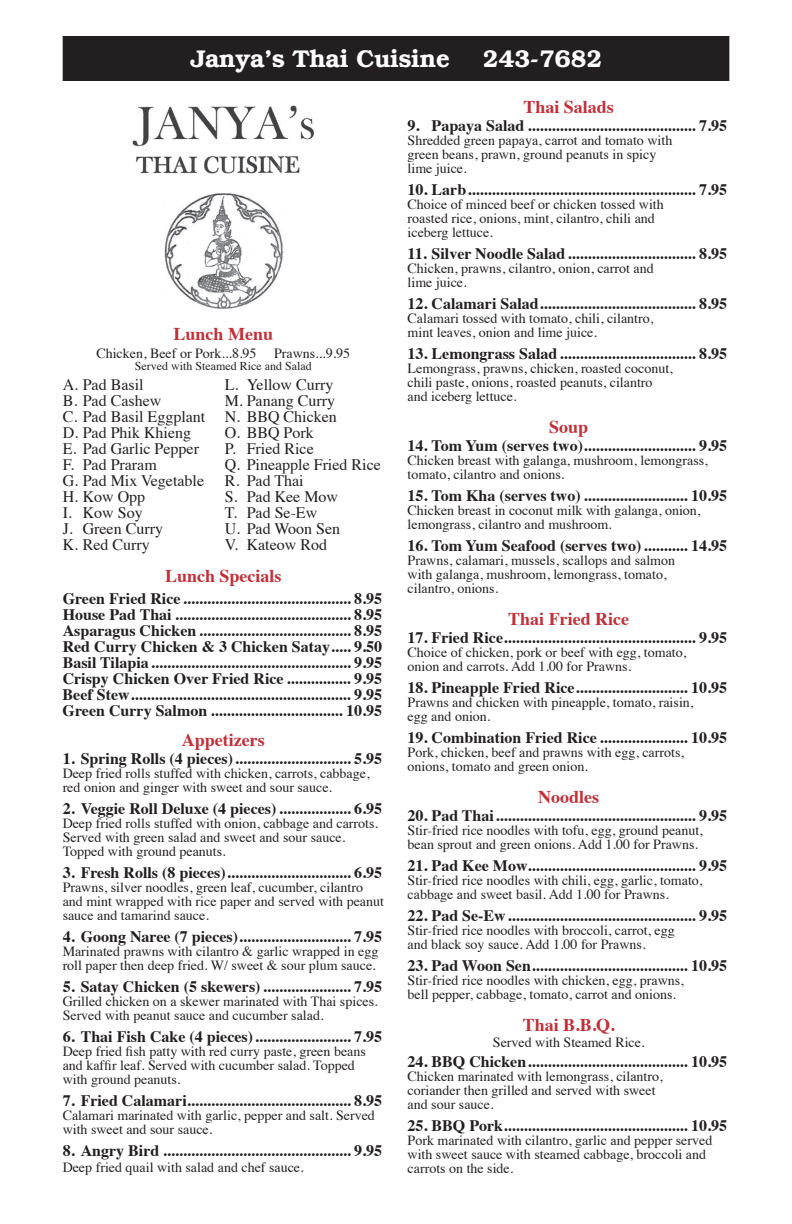
<style>
.page{position:relative;width:792px;height:1224px;background:#fff}
.page>*{position:absolute;margin:0;border:0;box-sizing:border-box;transform-origin:0 0}
.t1{font:600 24px "Bookman";color:#fff}
.t2{font:700 18px "Times";color:#c13039}
.t3{font:700 16px/16px "Times";color:#231f20;text-align:justify}
.t4{font:16px/16px "Times";color:#231f20;text-align:justify}
.t5{font:14px/14px "Times";color:#231f20}
.t6{font:12px "Times";color:#231f20}
</style>
<div class="page">
<div style="left:63px;top:36px;width:666px;height:44px;background:#231f20"></div>
<div style="left:63px;top:36px;width:666px;height:45px;border:1px solid #231f20"></div>
<img style="left:132px;top:105px;width:182px;height:69px">
<img style="left:164px;top:192px;width:119px;height:117px">
<h1 class="t1" style="left:190px;top:44px;width:262px">Janya’s Thai Cuisine</h1>
<h1 class="t1" style="left:483px;top:44px;width:121px">243-7682</h1>
<p class="t2" style="left:174px;top:317px;width:101px">Lunch Menu</p>
<p class="t5" style="left:96px;top:345px;width:162px">Chicken, Beef or Pork...8.95</p>
<p class="t5" style="left:274px;top:345px;width:78px">Prawns...9.95</p>
<p class="t6" style="left:135px;top:355px;width:178px">Served with Steamed Rice and Salad</p>
<p class="t4" style="left:63px;top:375px;width:82px">A. Pad Basil</p>
<p class="t4" style="left:225px;top:375px;width:110px">L. Yellow Curry</p>
<p class="t4" style="left:63px;top:391px;width:100px">B. Pad Cashew</p>
<p class="t4" style="left:63px;top:391px;width:276px;text-indent:162px">M. Panang Curry C. Pad Basil Eggplant N. BBQ Chicken D. Pad Phik Khieng</p>
<p class="t4" style="left:225px;top:423px;width:91px">O. BBQ Pork</p>
<p class="t4" style="left:63px;top:439px;width:138px">E. Pad Garlic Pepper</p>
<p class="t4" style="left:225px;top:439px;width:91px">P. Fried Rice</p>
<p class="t4" style="left:63px;top:455px;width:96px">F. Pad Praram</p>
<p class="t4" style="left:225px;top:455px;width:158px">Q. Pineapple Fried Rice</p>
<p class="t4" style="left:63px;top:471px;width:143px">G. Pad Mix Vegetable</p>
<p class="t4" style="left:225px;top:471px;width:81px">R. Pad Thai</p>
<p class="t4" style="left:63px;top:487px;width:84px">H. Kow Opp</p>
<p class="t4" style="left:225px;top:487px;width:115px">S. Pad Kee Mow</p>
<p class="t4" style="left:63px;top:503px;width:81px">I. Kow Soy</p>
<p class="t4" style="left:225px;top:503px;width:94px">T. Pad Se-Ew</p>
<p class="t4" style="left:63px;top:519px;width:102px">J. Green Curry</p>
<p class="t4" style="left:225px;top:519px;width:117px">U. Pad Woon Sen</p>
<p class="t4" style="left:63px;top:535px;width:89px">K. Red Curry</p>
<p class="t4" style="left:225px;top:535px;width:104px">V. Kateow Rod</p>
<p class="t2" style="left:165px;top:559px;width:118px">Lunch Specials</p>
<p class="t3" style="left:63px;top:589px;width:321px">Green Fried Rice .......................................... 8.95<br>House Pad Thai ............................................ 8.95<br>Asparagus Chicken...................................... 8.95<br>Red Curry Chicken &amp; 3 Chicken Satay..... 9.50<br>Basil Tilapia.................................................. 9.95<br>Crispy Chicken Over Fried Rice ................ 9.95<br>Beef Stew....................................................... 9.95<br>Green Curry Salmon ................................. 10.95</p>
<p class="t2" style="left:182px;top:723px;width:84px">Appetizers</p>
<p class="t3" style="left:63px;top:749px;width:321px">1. Spring Rolls (4 pieces)............................. 5.95</p>
<p class="t5" style="left:63px;top:765px;width:308px">Deep fried rolls stuffed with chicken, carrots, cabbage, red onion and ginger with sweet and sour sauce.</p>
<p class="t3" style="left:63px;top:799px;width:321px">2. Veggie Roll Deluxe (4 pieces).................. 6.95</p>
<p class="t5" style="left:63px;top:815px;width:317px">Deep fried rolls stuffed with onion, cabbage and carrots.<br>Served with green salad and sweet and sour sauce.<br>Topped with ground peanuts.</p>
<p class="t3" style="left:63px;top:863px;width:321px">3. Fresh Rolls (8 pieces)............................... 6.95</p>
<p class="t5" style="left:63px;top:879px;width:323px">Prawns, silver noodles, green leaf, cucumber, cilantro and mint wrapped with rice paper and served with peanut sauce and tamarind sauce.</p>
<p class="t3" style="left:63px;top:927px;width:321px">4. Goong Naree (7 pieces)............................ 7.95</p>
<p class="t5" style="left:63px;top:943px;width:317px">Marinated prawns with cilantro &amp; garlic wrapped in egg roll paper then deep fried. W/ sweet &amp; sour plum sauce.</p>
<p class="t3" style="left:63px;top:977px;width:321px">5. Satay Chicken (5 skewers)...................... 7.95</p>
<p class="t5" style="left:63px;top:993px;width:317px">Grilled chicken on a skewer marinated with Thai spices.<br>Served with peanut sauce and cucumber salad.</p>
<p class="t3" style="left:63px;top:1027px;width:321px">6. Thai Fish Cake (4 pieces)........................ 7.95</p>
<p class="t5" style="left:63px;top:1043px;width:305px">Deep fried fish patty with red curry paste, green beans and kaffir leaf. Served with cucumber salad. Topped with ground peanuts.</p>
<p class="t3" style="left:63px;top:1091px;width:321px">7. Fried Calamari......................................... 8.95</p>
<p class="t5" style="left:63px;top:1107px;width:314px">Calamari marinated with garlic, pepper and salt. Served with sweet and sour sauce.</p>
<p class="t3" style="left:63px;top:1141px;width:321px">8. Angry Bird ............................................... 9.95</p>
<p class="t5" style="left:63px;top:1159px;width:243px">Deep fried quail with salad and chef sauce.</p>
<p class="t2" style="left:523px;top:89px;width:92px">Thai Salads</p>
<p class="t3" style="left:408px;top:115px;width:321px">9. Papaya Salad .......................................... 7.95</p>
<p class="t5" style="left:408px;top:132px;width:266px">Shredded green papaya, carrot and tomato with green beans, prawn, ground peanuts in spicy lime juice.</p>
<p class="t3" style="left:408px;top:179px;width:321px">10. Larb......................................................... 7.95</p>
<p class="t5" style="left:408px;top:196px;width:258px">Choice of minced beef or chicken tossed with roasted rice, onions, mint, cilantro, chili and iceberg lettuce.</p>
<p class="t3" style="left:408px;top:243px;width:321px">11. Silver Noodle Salad................................ 8.95</p>
<p class="t5" style="left:408px;top:260px;width:248px">Chicken, prawns, cilantro, onion, carrot and lime juice.</p>
<p class="t3" style="left:408px;top:293px;width:321px">12. Calamari Salad....................................... 8.95</p>
<p class="t5" style="left:408px;top:310px;width:247px">Calamari tossed with tomato, chili, cilantro, mint leaves, onion and lime juice.</p>
<p class="t3" style="left:408px;top:343px;width:321px">13. Lemongrass Salad.................................. 8.95</p>
<p class="t5" style="left:408px;top:360px;width:267px">Lemongrass, prawns, chicken, roasted coconut, chili paste, onions, roasted peanuts, cilantro and iceberg lettuce.</p>
<p class="t2" style="left:549px;top:409px;width:41px">Soup</p>
<p class="t3" style="left:408px;top:435px;width:321px">14. Tom Yum (serves two)............................ 9.95</p>
<p class="t5" style="left:408px;top:452px;width:302px">Chicken breast with galanga, mushroom, lemongrass, tomato, cilantro and onions.</p>
<p class="t3" style="left:408px;top:485px;width:321px">15. Tom Kha (serves two) .......................... 10.95</p>
<p class="t5" style="left:408px;top:502px;width:294px">Chicken breast in coconut milk with galanga, onion, lemongrass, cilantro and mushroom.</p>
<p class="t3" style="left:408px;top:535px;width:321px">16. Tom Yum Seafood (serves two)........... 14.95</p>
<p class="t5" style="left:408px;top:552px;width:269px">Prawns, calamari, mussels, scallops and salmon with galanga, mushroom, lemongrass, tomato, cilantro, onions.</p>
<p class="t2" style="left:508px;top:601px;width:122px">Thai Fried Rice</p>
<p class="t3" style="left:408px;top:627px;width:321px">17. Fried Rice................................................ 9.95</p>
<p class="t5" style="left:408px;top:644px;width:280px">Choice of chicken, pork or beef with egg, tomato, onion and carrots. Add 1.00 for Prawns.</p>
<p class="t3" style="left:408px;top:677px;width:321px">18. Pineapple Fried Rice............................ 10.95</p>
<p class="t5" style="left:408px;top:694px;width:287px">Prawns and chicken with pineapple, tomato, raisin, egg and onion.</p>
<p class="t3" style="left:408px;top:727px;width:321px">19. Combination Fried Rice ...................... 10.95</p>
<p class="t5" style="left:408px;top:744px;width:278px">Pork, chicken, beef and prawns with egg, carrots, onions, tomato and green onion.</p>
<p class="t2" style="left:538px;top:779px;width:63px">Noodles</p>
<p class="t3" style="left:408px;top:805px;width:321px">20. Pad Thai.................................................. 9.95</p>
<p class="t5" style="left:408px;top:822px;width:297px">Stir-fried rice noodles with tofu, egg, ground peanut, bean sprout and green onions. Add 1.00 for Prawns.</p>
<p class="t3" style="left:408px;top:855px;width:321px">21. Pad Kee Mow.......................................... 9.95</p>
<p class="t5" style="left:408px;top:872px;width:296px">Stir-fried rice noodles with chili, egg, garlic, tomato, cabbage and sweet basil. Add 1.00 for Prawns.</p>
<p class="t3" style="left:408px;top:905px;width:321px">22. Pad Se-Ew............................................... 9.95</p>
<p class="t5" style="left:408px;top:922px;width:269px">Stir-fried rice noodles with broccoli, carrot, egg and black soy sauce. Add 1.00 for Prawns.</p>
<p class="t3" style="left:408px;top:955px;width:321px">23. Pad Woon Sen....................................... 10.95</p>
<p class="t5" style="left:408px;top:972px;width:278px">Stir-fried rice noodles with chicken, egg, prawns, bell pepper, cabbage, tomato, carrot and onions.</p>
<p class="t2" style="left:523px;top:1007px;width:94px">Thai B.B.Q.</p>
<p class="t5" style="left:493px;top:1034px;width:153px">Served with Steamed Rice.</p>
<p class="t3" style="left:408px;top:1051px;width:321px">24. BBQ Chicken........................................ 10.95</p>
<p class="t5" style="left:408px;top:1068px;width:257px">Chicken marinated with lemongrass, cilantro, coriander then grilled and served with sweet and sour sauce.</p>
<p class="t3" style="left:408px;top:1115px;width:321px">25. BBQ Pork.............................................. 10.95</p>
<p class="t5" style="left:408px;top:1132px;width:306px">Pork marinated with cilantro, garlic and pepper served with sweet sauce with steamed cabbage, broccoli and carrots on the side.</p>
</div>
